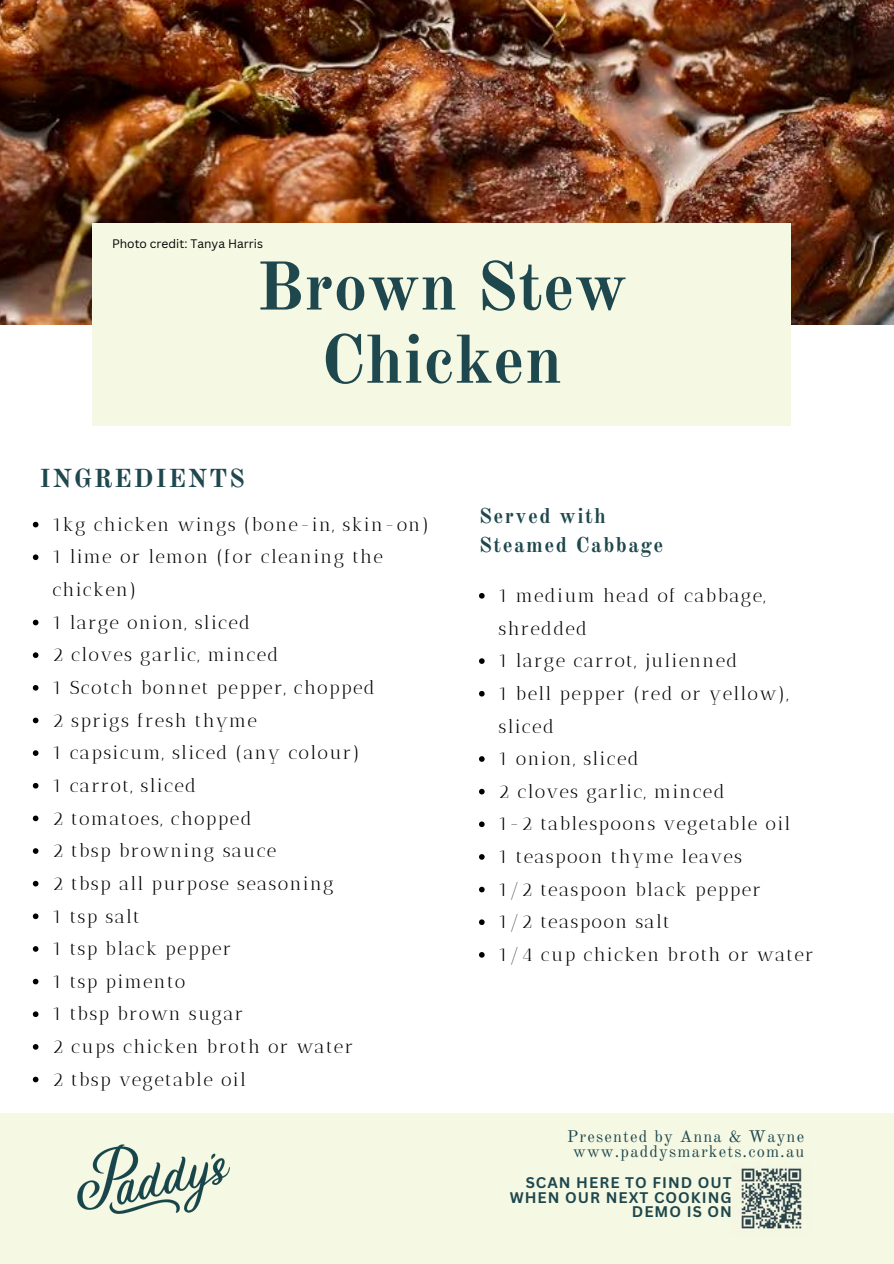
<style>
.page{position:relative;width:894px;height:1264px;background:#fff}
.page>*{position:absolute;margin:0;border:0;box-sizing:border-box;transform-origin:0 0}
.t1{font:700 67.5px/73.2px "Old Standard";color:#1e474e;text-align:center}
.t2{font:700 25.5px "Old Standard";letter-spacing:.07em;color:#1e474e}
.t3{font:700 21px/29.2px "Old Standard";letter-spacing:.07em;color:#1e474e}
.t4{font:18.75px/32.7px "Antic Didone";letter-spacing:.07em;color:#000}
.t5{font:16.5px/15.8px "Old Standard";letter-spacing:.07em;color:#1e474e;text-align:center}
.t6{font:700 15px/14.7px "Canva Sans";letter-spacing:.07em;color:#1e474e;text-align:right}
.t7{font:12px "Canva Sans";color:#000}
</style>
<div class="page">
<div style="left:0;top:1113px;width:893px;height:150px;background:#f5f8e3"></div>
<img style="left:738px;top:1168px;width:64px;height:63px">
<img style="left:77px;top:1144px;width:152px;height:70px">
<img style="left:0;top:0;width:893px;height:324px">
<div style="left:92px;top:223px;width:698px;height:202px;background:#f5f8e3"></div>
<svg style="left:33px;top:522px;width:5px;height:5px"></svg>
<svg style="left:33px;top:554px;width:5px;height:6px"></svg>
<svg style="left:33px;top:619px;width:5px;height:6px"></svg>
<svg style="left:33px;top:652px;width:5px;height:6px"></svg>
<svg style="left:33px;top:685px;width:5px;height:5px"></svg>
<svg style="left:33px;top:717px;width:5px;height:6px"></svg>
<svg style="left:33px;top:750px;width:5px;height:6px"></svg>
<svg style="left:33px;top:783px;width:5px;height:5px"></svg>
<svg style="left:33px;top:815px;width:5px;height:6px"></svg>
<svg style="left:33px;top:848px;width:5px;height:5px"></svg>
<svg style="left:33px;top:880px;width:5px;height:6px"></svg>
<svg style="left:33px;top:913px;width:5px;height:6px"></svg>
<svg style="left:33px;top:946px;width:5px;height:5px"></svg>
<svg style="left:33px;top:978px;width:5px;height:6px"></svg>
<svg style="left:33px;top:1011px;width:5px;height:6px"></svg>
<svg style="left:33px;top:1044px;width:5px;height:5px"></svg>
<svg style="left:33px;top:1076px;width:5px;height:6px"></svg>
<svg style="left:479px;top:593px;width:5px;height:5px"></svg>
<svg style="left:479px;top:658px;width:5px;height:6px"></svg>
<svg style="left:479px;top:691px;width:5px;height:5px"></svg>
<svg style="left:479px;top:756px;width:5px;height:5px"></svg>
<svg style="left:479px;top:788px;width:5px;height:6px"></svg>
<svg style="left:479px;top:821px;width:5px;height:6px"></svg>
<svg style="left:479px;top:854px;width:5px;height:5px"></svg>
<svg style="left:479px;top:886px;width:5px;height:6px"></svg>
<svg style="left:479px;top:919px;width:5px;height:6px"></svg>
<svg style="left:479px;top:952px;width:5px;height:5px"></svg>
<p class="t7" style="left:112px;top:235px;width:152px">Photo credit: Tanya Harris</p>
<h2 class="t1" style="left:256px;top:251px;width:372px">Brown Stew<br>Chicken</h2>
<p class="t2" style="left:40px;top:462px;width:207px">INGREDIENTS</p>
<p class="t4" style="left:52px;top:508px;width:378px">1kg chicken wings (bone-in, skin-on)</p>
<p class="t4" style="left:52px;top:540px;width:332px">1 lime or lemon (for cleaning the chicken)</p>
<p class="t4" style="left:52px;top:606px;width:199px">1 large onion, sliced</p>
<p class="t4" style="left:52px;top:638px;width:227px">2 cloves garlic, minced</p>
<p class="t4" style="left:52px;top:671px;width:324px">1 Scotch bonnet pepper, chopped</p>
<p class="t4" style="left:52px;top:703px;width:206px">2 sprigs fresh thyme</p>
<p class="t4" style="left:52px;top:736px;width:309px">1 capsicum, sliced (any colour)</p>
<p class="t4" style="left:52px;top:769px;width:145px">1 carrot, sliced</p>
<p class="t4" style="left:52px;top:801px;width:201px">2 tomatoes, chopped</p>
<p class="t4" style="left:52px;top:834px;width:225px">2 tbsp browning sauce</p>
<p class="t4" style="left:52px;top:867px;width:283px">2 tbsp all purpose seasoning</p>
<p class="t4" style="left:52px;top:899px;width:89px">1 tsp salt</p>
<p class="t4" style="left:52px;top:932px;width:180px">1 tsp black pepper</p>
<p class="t4" style="left:52px;top:964px;width:135px">1 tsp pimento</p>
<p class="t4" style="left:52px;top:997px;width:192px">1 tbsp brown sugar</p>
<h3 class="t4" style="left:52px;top:1030px;width:302px">2 cups chicken broth or water</h3>
<p class="t4" style="left:52px;top:1062px;width:195px">2 tbsp vegetable oil</p>
<p class="t3" style="left:479px;top:501px;width:186px">Served with<br>Steamed Cabbage</p>
<p class="t4" style="left:498px;top:579px;width:268px">1 medium head of cabbage, shredded</p>
<p class="t4" style="left:498px;top:644px;width:240px">1 large carrot, julienned</p>
<p class="t4" style="left:498px;top:677px;width:291px">1 bell pepper (red or yellow), sliced</p>
<p class="t4" style="left:498px;top:742px;width:142px">1 onion, sliced</p>
<p class="t4" style="left:498px;top:775px;width:227px">2 cloves garlic, minced</p>
<p class="t4" style="left:498px;top:807px;width:293px">1-2 tablespoons vegetable oil</p>
<p class="t4" style="left:498px;top:840px;width:245px">1 teaspoon thyme leaves</p>
<h6 class="t4" style="left:498px;top:873px;width:264px">1/2 teaspoon black pepper</h6>
<h5 class="t4" style="left:498px;top:905px;width:173px">1/2 teaspoon salt</h5>
<p class="t4" style="left:498px;top:938px;width:316px">1/4 cup chicken broth or water</p>
<p class="t5" style="left:567px;top:1128px;width:238px">Presented by Anna &amp; Wayne www.paddysmarkets.com.au</p>
<p class="t6" style="left:509px;top:1174px;width:224px">SCAN HERE TO FIND OUT<br>WHEN OUR NEXT COOKING<br>DEMO IS ON</p>
</div>
